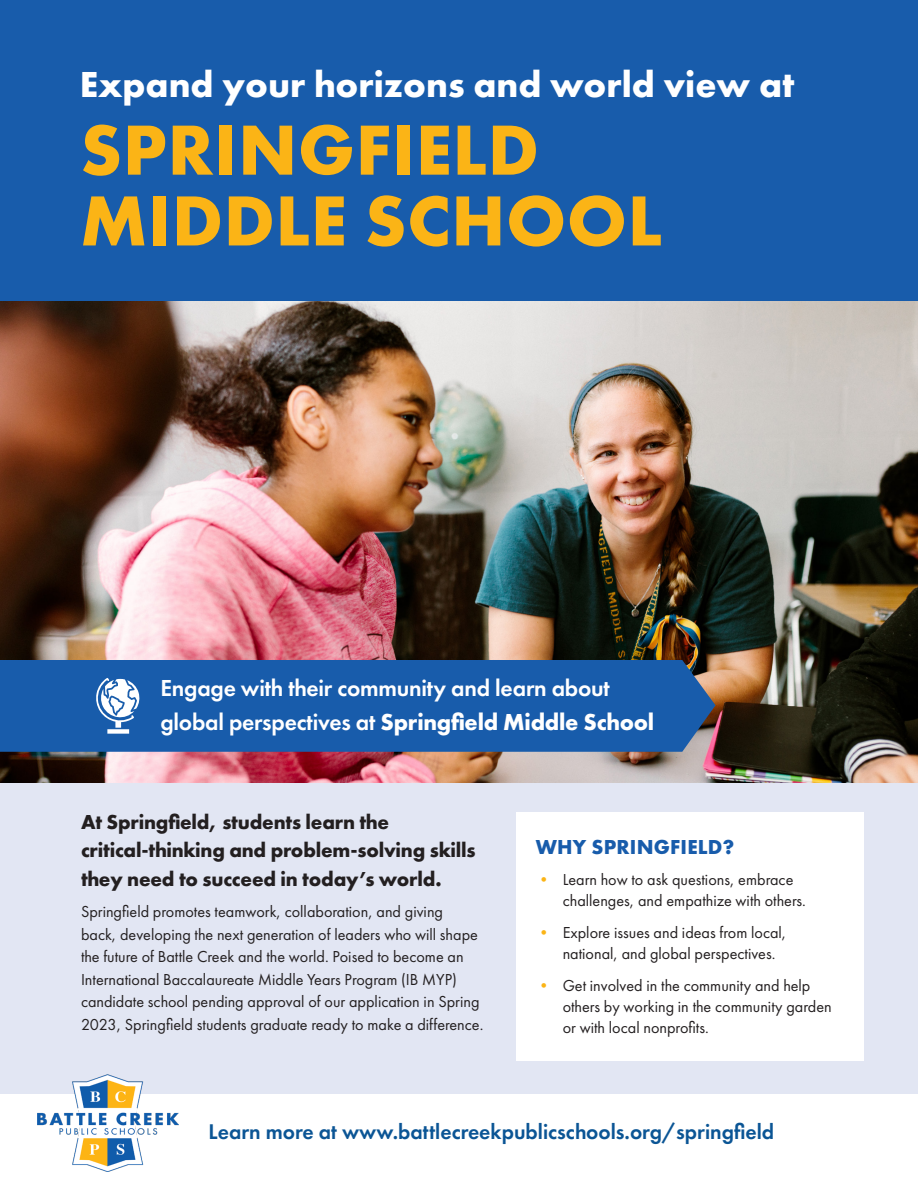
<style>
.page{position:relative;width:918px;height:1188px;background:#fff}
.page>*{position:absolute;margin:0;border:0;box-sizing:border-box;transform-origin:0 0}
.school_name_2{font:700 73.5px/70.8px "Futura PT";letter-spacing:.01em;color:#fbb416}
.h1_-_school_name{font:700 37.5px "Futura PT";color:#fff}
.t1{font:600 24px/34.5px "Futura PT";letter-spacing:-.01em;color:#fff}
.cover_subtitle{font:600 22.05px "Futura PT";color:#0b5595}
.t2{font:700 21px/28.5px "Futura PT";letter-spacing:-.01em;color:#231f20}
.t3{font:700 21px "Futura PT";letter-spacing:.01em;color:#185cab}
.t4{font:16.5px/22.5px "Futura PT";color:#231f20}
.s1{font-weight:700}
.s2{color:#fbb416}
</style>
<div class="page">
<div style="left:0;top:783px;width:918px;height:311px;background:#e2e6f3"></div>
<img style="left:0;top:300px;width:918px;height:483px">
<div style="left:0;top:0;width:918px;height:300px;background:#185cab"></div>
<div style="left:516px;top:813px;width:348px;height:248px;background:#fff"></div>
<div style="left:0;top:660px;width:716px;height:92px;background:#185cab"></div>
<svg style="left:95px;top:678px;width:45px;height:56px"></svg>
<img style="left:37px;top:1075px;width:142px;height:96px">
<p class="h1_-_school_name" style="left:80px;top:60px;width:716px">Expand your horizons and world view at</p>
<p class="school_name_2" style="left:80px;top:113px;width:584px">SPRINGFIELD<br>MIDDLE SCHOOL</p>
<p class="t1" style="left:160px;top:670px;width:495px">Engage with their community and learn about global perspectives at <span class="s1">Springfield Middle School</span></p>
<p class="t2" style="left:81px;top:807px;width:396px">At Springfield, students learn the critical-thinking and problem-solving skills they need to succeed in today’s world.</p>
<p class="t4" style="left:81px;top:900px;width:404px">Springfield promotes teamwork, collaboration, and giving<br>back, developing the next generation of leaders who will shape the future of Battle Creek and the world. Poised to become an International Baccalaureate Middle Years Program (IB MYP) candidate school pending approval of our application in Spring 2023, Springfield students graduate ready to make a difference.</p>
<p class="t3" style="left:536px;top:833px;width:200px">WHY SPRINGFIELD?</p>
<p class="t4" style="left:563px;top:869px;width:245px;line-height:21px;text-indent:-27px"><span class="s2">•</span> Learn how to ask questions, embrace challenges, and empathize with others.</p>
<p class="t4" style="left:563px;top:922px;width:225px;line-height:21px;text-indent:-27px"><span class="s2">•</span> Explore issues and ideas from local, national, and global perspectives.</p>
<p class="t4" style="left:563px;top:975px;width:271px;line-height:21px;text-indent:-27px"><span class="s2">•</span> Get involved in the community and help others by working in the community garden or with local nonprofits.</p>
<p class="cover_subtitle" style="left:208px;top:1118px;width:567px">Learn more at www.battlecreekpublicschools.org/springfield</p>
</div>
